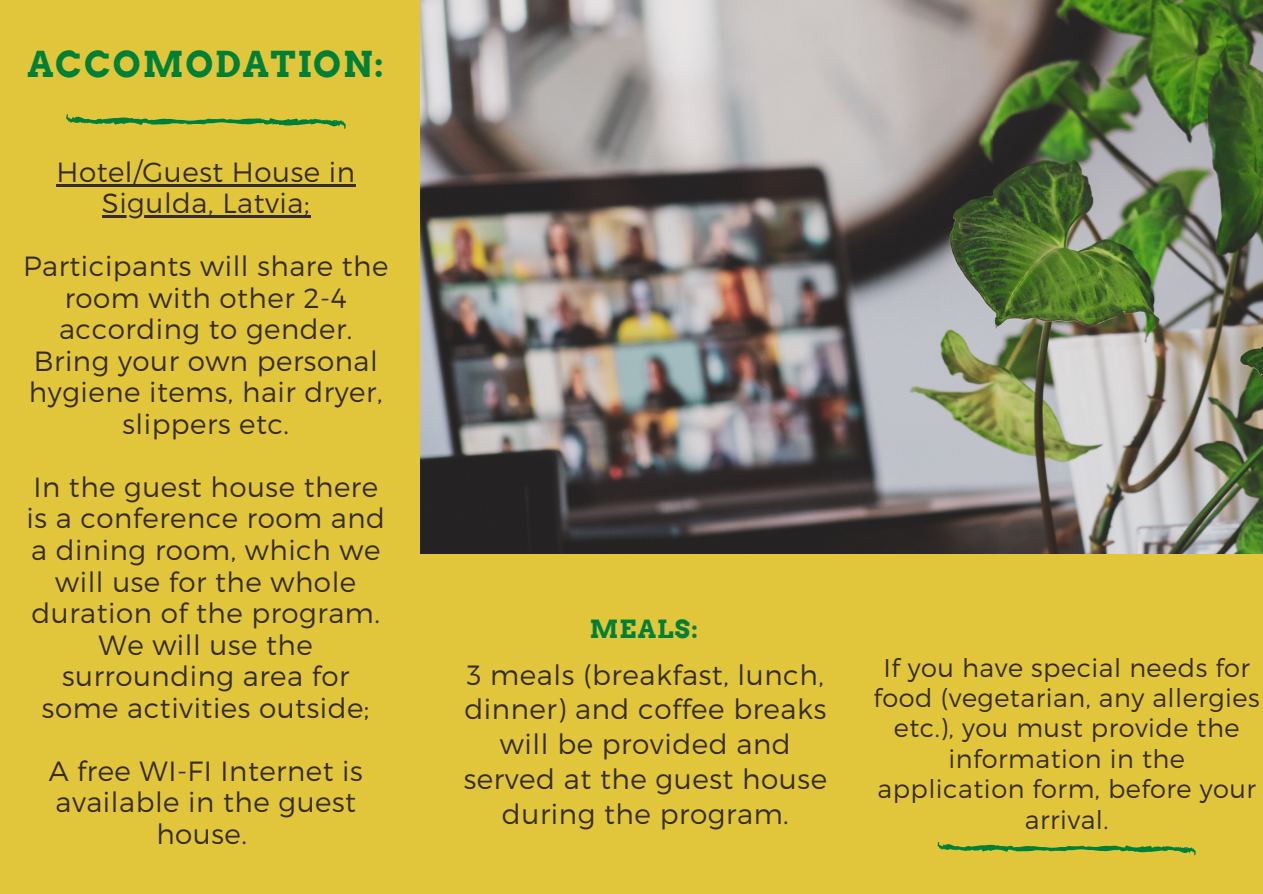
<style>
.page{position:relative;width:1263px;height:894px;background:#fff}
.page>*{position:absolute;margin:0;border:0;box-sizing:border-box;transform-origin:0 0}
.t1{font:700 35.7px "Arvo";letter-spacing:.05em;color:#008037}
.t2{font:300 27.9px/34.8px "Montserrat";letter-spacing:.02em;color:#362c29;text-align:center}
.t3{font:300 27.75px/31.5px "Montserrat";letter-spacing:.02em;color:#362c29;text-align:center}
.t4{font:300 25.65px/30.3px "Montserrat";letter-spacing:.02em;color:#362c29;text-align:center}
.t5{font:700 25.05px "Arvo";letter-spacing:.05em;color:#008037}
</style>
<div class="page">
<div style="left:0;top:0;width:1263px;height:893px;background:#e1c63b"></div>
<img style="left:421px;top:0;width:842px;height:553px">
<hr style="left:56px;top:184px;width:300px;height:2px;background:#362c29">
<hr style="left:102px;top:215px;width:208px;height:3px;background:#362c29">
<svg style="left:66px;top:114px;width:279px;height:11px"></svg>
<svg style="left:937px;top:842px;width:258px;height:9px"></svg>
<p class="t1" style="left:27px;top:43px;width:358px">ACCOMODATION:</p>
<p class="t3" style="left:56px;top:155px;width:300px">Hotel/Guest House in<br>Sigulda, Latvia;</p>
<p class="t3" style="left:23px;top:249px;width:367px">Participants will share the room with other 2-4 according to gender.<br>Bring your own personal hygiene items, hair dryer, slippers etc.</p>
<p class="t3" style="left:26px;top:470px;width:360px">In the guest house there is a conference room and a dining room, which we will use for the whole duration of the program.</p>
<p class="t3" style="left:42px;top:627px;width:329px">We will use the surrounding area for some activities outside;</p>
<p class="t3" style="left:49px;top:753px;width:316px">A free WI-FI Internet is available in the guest house.</p>
<p class="t5" style="left:590px;top:614px;width:110px">MEALS:</p>
<p class="t2" style="left:464px;top:655px;width:365px">3 meals (breakfast, lunch, dinner) and coffee breaks will be provided and served at the guest house during the program.</p>
<p class="t4" style="left:874px;top:651px;width:388px">If you have special needs for food (vegetarian, any allergies etc.), you must provide the information in the application form, before your arrival.</p>
</div>
